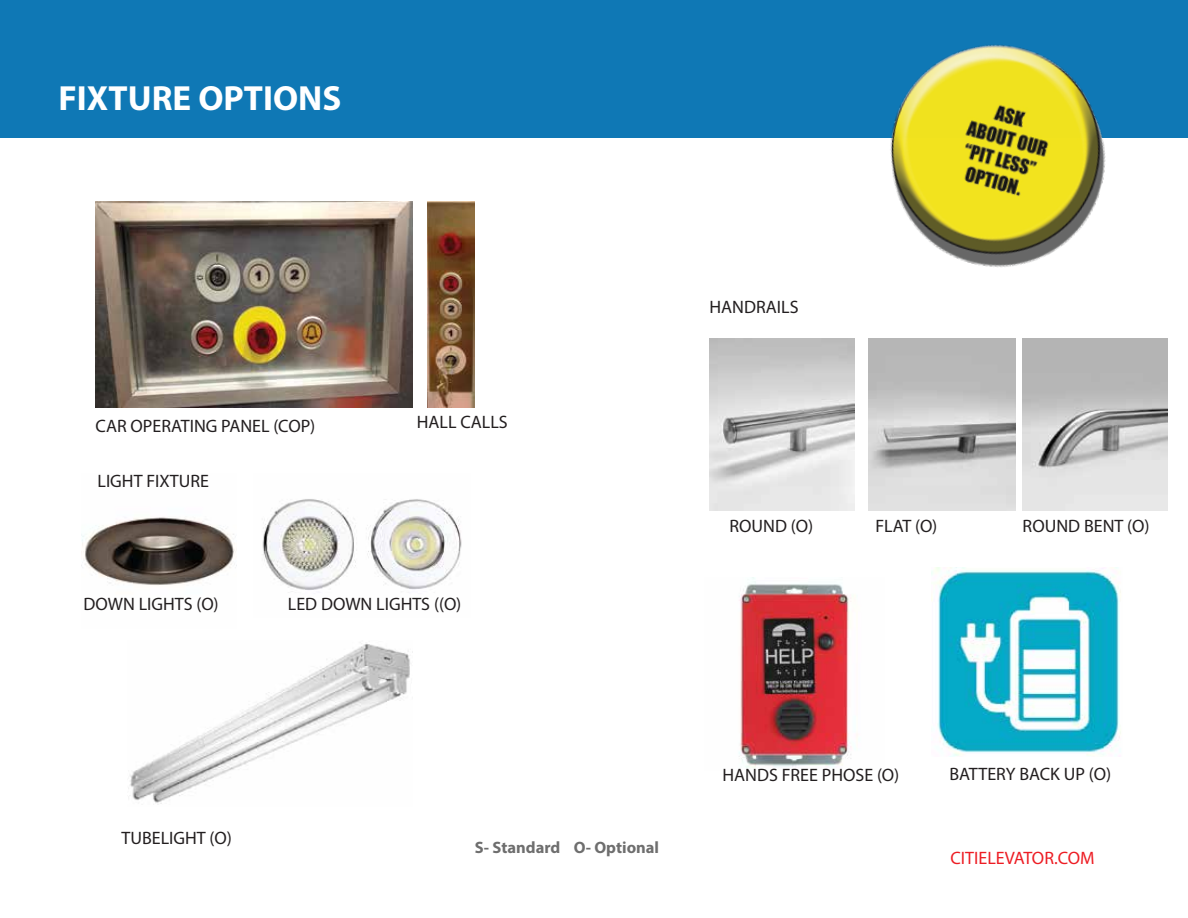
<style>
.page{position:relative;width:1188px;height:918px;background:#fff}
.page>*{position:absolute;margin:0;border:0;box-sizing:border-box;transform-origin:0 0}
.t1{font:700 35.1px "Myriad Pro";color:#fff}
.t2{font:18px "Myriad Pro";color:#231f20}
.t3{font:18px "Myriad Pro";color:#ed1d24}
.t4{font:700 16.5px "Myriad Pro";color:#6e6e6e}
</style>
<div class="page">
<div style="left:0;top:0;width:1188px;height:138px;background:#0f78b5"></div>
<img style="left:95px;top:202px;width:317px;height:205px">
<img style="left:427px;top:202px;width:48px;height:205px">
<img style="left:262px;top:499px;width:200px;height:94px">
<img style="left:82px;top:517px;width:154px;height:69px">
<img style="left:128px;top:643px;width:282px;height:161px">
<img style="left:739px;top:578px;width:112px;height:190px">
<img style="left:746px;top:44px;width:422px;height:304px">
<img style="left:710px;top:339px;width:145px;height:171px">
<img style="left:868px;top:339px;width:147px;height:171px">
<img style="left:1023px;top:339px;width:145px;height:171px">
<img style="left:931px;top:568px;width:190px;height:188px">
<h1 class="t1" style="left:58px;top:75px;width:284px">FIXTURE OPTIONS</h1>
<p class="t2" style="left:95px;top:414px;width:221px">CAR OPERATING PANEL (COP)</p>
<p class="t2" style="left:417px;top:410px;width:92px">HALL CALLS</p>
<p class="t2" style="left:98px;top:470px;width:113px">LIGHT FIXTURE</p>
<p class="t2" style="left:84px;top:592px;width:137px">DOWN LIGHTS (O)</p>
<p class="t2" style="left:288px;top:592px;width:175px">LED DOWN LIGHTS ((O)</p>
<p class="t2" style="left:710px;top:295px;width:91px">HANDRAILS</p>
<p class="t2" style="left:729px;top:515px;width:85px">ROUND (O)</p>
<p class="t2" style="left:875px;top:515px;width:63px">FLAT (O)</p>
<p class="t2" style="left:1023px;top:515px;width:128px">ROUND BENT (O)</p>
<p class="t2" style="left:121px;top:826px;width:112px">TUBELIGHT (O)</p>
<p class="t4" style="left:475px;top:837px;width:186px">S- Standard O- Optional</p>
<p class="t2" style="left:723px;top:763px;width:178px">HANDS FREE PHOSE (O)</p>
<p class="t2" style="left:950px;top:763px;width:163px">BATTERY BACK UP (O)</p>
<p class="t3" style="left:951px;top:847px;width:146px">CITIELEVATOR.COM</p>
</div>
